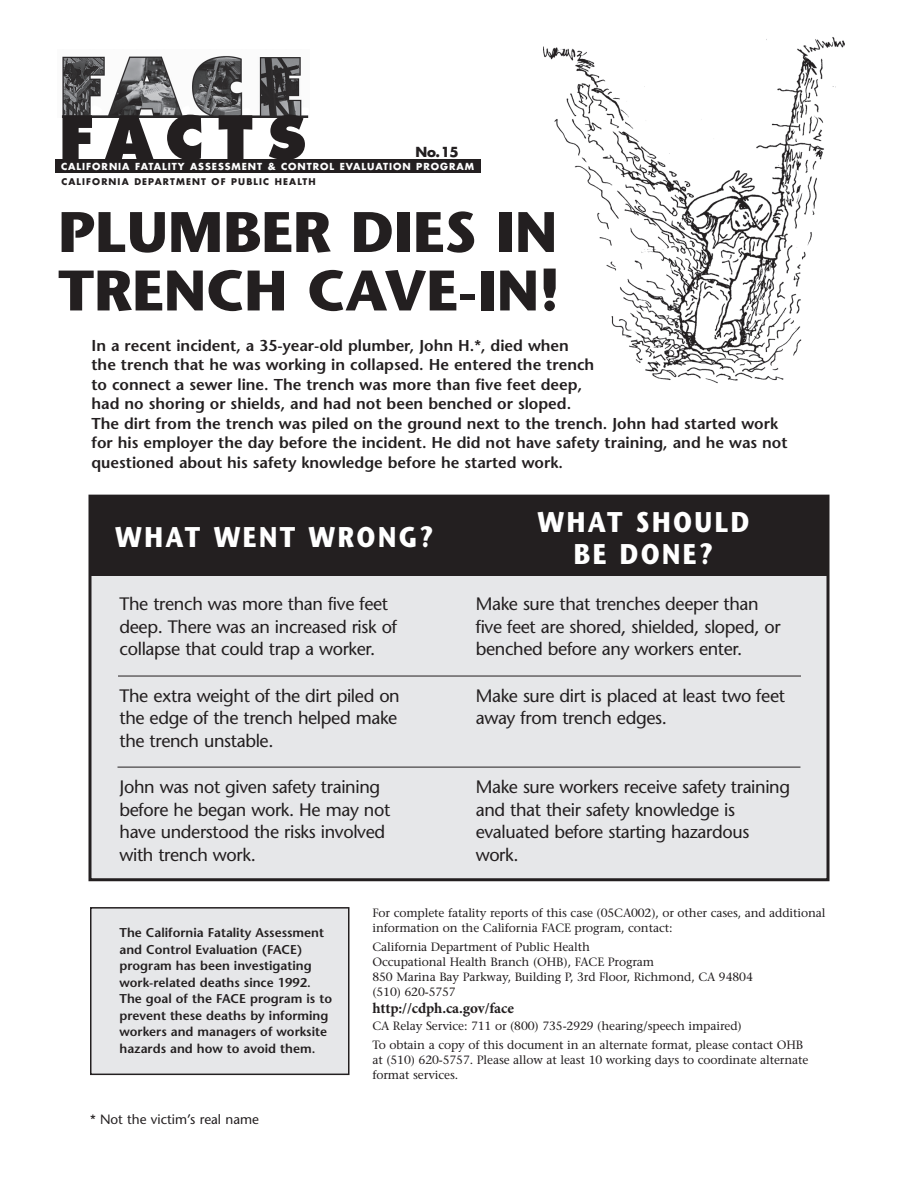
<style>
.page{position:relative;width:918px;height:1188px;background:#fff}
.page>*{position:absolute;margin:0;border:0;box-sizing:border-box;transform-origin:0 0}
.t1{font:800 58.5px "Futura";letter-spacing:.225em;color:#231f20}
.t2{font:700 57px/58.5px "Stone Sans";color:#231f20}
.t3{font:700 28.5px/31.5px "Stone Sans";letter-spacing:.1em;color:#fff;text-align:center;scale:.86 1}
.t4{font:18px/22.5px "Stone Sans";letter-spacing:-.02em;color:#231f20}
.t5{font:600 15.75px/19.5px "Stone Sans";color:#231f20}
.t6{font:700 15px "Minion Pro";letter-spacing:-.01em;color:#231f20}
.t7{font:13.5px "Stone Sans";color:#231f20}
.t8{font:700 13.5px "Futura";color:#231f20}
.t9{font:600 12.75px/16.5px "Stone Sans";color:#231f20}
.t10{font:12px/14.9px "Stone Serif";letter-spacing:-.01em;color:#231f20}
.t11{font:700 9.45px "Futura";letter-spacing:.1em;color:#fff}
.t12{font:700 9px "Futura";letter-spacing:.125em;color:#231f20}
</style>
<div class="page">
<div style="left:90px;top:495px;width:738px;height:385px;background:#e6e7e9"></div>
<div style="left:91px;top:908px;width:258px;height:166px;background:#e6e7e9"></div>
<div style="left:90px;top:907px;width:260px;height:168px;border:2px solid #231f20"></div>
<hr style="left:118px;top:767px;width:682px;height:1px;background:#231f20">
<hr style="left:118px;top:676px;width:683px;height:1px;background:#231f20">
<div style="left:88px;top:495px;width:742px;height:386px;border:3px solid #231f20"></div>
<img style="left:61px;top:55px;width:248px;height:63px">
<div style="left:55px;top:159px;width:426px;height:13px;background:#231f20"></div>
<img style="left:544px;top:37px;width:300px;height:347px">
<div style="left:90px;top:495px;width:369px;height:81px;background:#231f20"></div>
<div style="left:459px;top:497px;width:369px;height:79px;background:#231f20"></div>
<p class="t1" style="left:59px;top:102px;width:249px">FACTS</p>
<p class="t11" style="left:61px;top:160px;width:414px">CALIFORNIA FATALITY ASSESSMENT &amp; CONTROL EVALUATION PROGRAM</p>
<p class="t12" style="left:61px;top:175px;width:256px">CALIFORNIA DEPARTMENT OF PUBLIC HEALTH</p>
<h1 class="t2" style="left:58px;top:202px;width:504px">PLUMBER DIES IN<br>TRENCH CAVE-IN!</h1>
<p class="t5" style="left:92px;top:335px;width:504px">In a recent incident, a 35-year-old plumber, John H.*, died when the trench that he was working in collapsed. He entered the trench to connect a sewer line. The trench was more than five feet deep,</p>
<p class="t5" style="left:92px;top:394px;width:698px">had no shoring or shields, and had not been benched or sloped.<br>The dirt from the trench was piled on the ground next to the trench. John had started work for his employer the day before the incident. He did not have safety training, and he was not questioned about his safety knowledge before he started work.</p>
<p class="t8" style="left:415px;top:142px;width:45px">No.15</p>
<h1 class="t3" style="left:115px;top:521px;width:372px">WHAT WENT WRONG?</h1>
<p class="t4" style="left:120px;top:593px;width:279px">The trench was more than five feet deep. There was an increased risk of collapse that could trap a worker.</p>
<p class="t4" style="left:120px;top:684px;width:282px">The extra weight of the dirt piled on the edge of the trench helped make the trench unstable.</p>
<p class="t4" style="left:120px;top:776px;width:272px">John was not given safety training before he began work. He may not have understood the risks involved with trench work.</p>
<h2 class="t3" style="left:538px;top:506px;width:248px">WHAT SHOULD<br>BE DONE?</h2>
<p class="t4" style="left:476px;top:593px;width:307px">Make sure that trenches deeper than five feet are shored, shielded, sloped, or benched before any workers enter.</p>
<p class="t4" style="left:476px;top:684px;width:311px">Make sure dirt is placed at least two feet away from trench edges.</p>
<p class="t4" style="left:476px;top:776px;width:316px">Make sure workers receive safety training and that their safety knowledge is evaluated before starting hazardous work.</p>
<p class="t9" style="left:120px;top:924px;width:214px">The California Fatality Assessment and Control Evaluation (FACE) program has been investigating work-related deaths since 1992.<br>The goal of the FACE program is to prevent these deaths by informing workers and managers of worksite hazards and how to avoid them.</p>
<p class="t7" style="left:90px;top:1111px;width:171px">* Not the victim’s real name</p>
<p class="t10" style="left:372px;top:905px;width:455px">For complete fatality reports of this case (05CA002), or other cases, and additional information on the California FACE program, contact:</p>
<p class="t10" style="left:372px;top:939px;width:382px">California Department of Public Health<br>Occupational Health Branch (OHB), FACE Program<br>850 Marina Bay Parkway, Building P, 3rd Floor, Richmond, CA 94804 (510) 620-5757</p>
<p class="t6" style="left:372px;top:997px;width:143px">http://cdph.ca.gov/face</p>
<p class="t10" style="left:372px;top:1016px;width:432px;line-height:19.5px">CA Relay Service: 711 or (800) 735-2929 (hearing/speech impaired)<br>To obtain a copy of this document in an alternate format, please contact OHB</p>
<p class="t10" style="left:372px;top:1053px;width:438px">at (510) 620-5757. Please allow at least 10 working days to coordinate alternate format services.</p>
</div>
